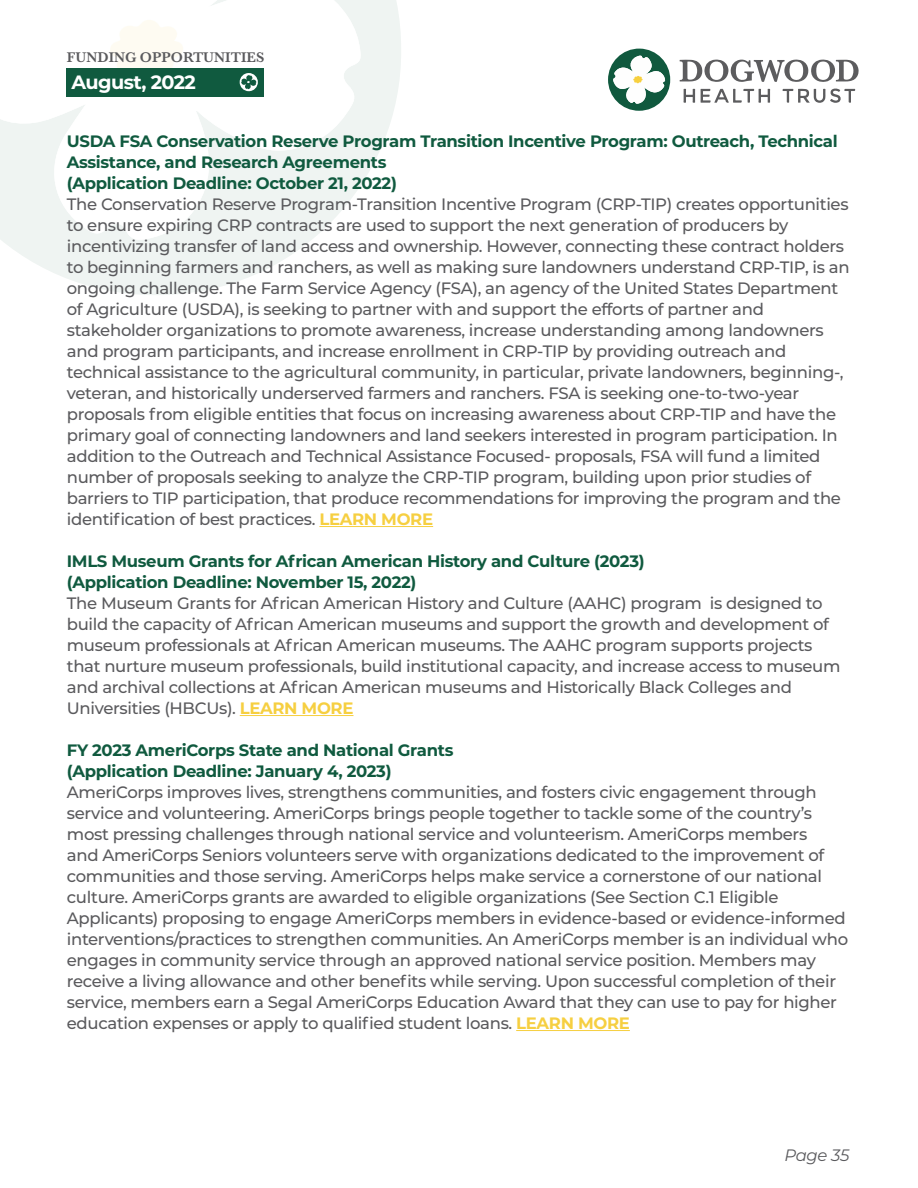
<style>
.page{position:relative;width:918px;height:1188px;background:#fff}
.page>*{position:absolute;margin:0;border:0;box-sizing:border-box;transform-origin:0 0}
.t1{font:700 19.2px "Montserrat";letter-spacing:-.03em;color:#fff}
.t2{font:500 16.5px/21px "Montserrat";letter-spacing:-.02em;color:#5a5a5d}
.t3{font:700 16.5px/21px "Montserrat";letter-spacing:-.02em;color:#105a3f}
.t4{font:italic 16.5px "Montserrat";letter-spacing:-.025em;color:#5a5a5d}
.t5{font:600 14.55px "Baskerville";color:#5a5a5d}
.s1{font-weight:700;color:#f6cf41}
</style>
<div class="page">
<svg style="left:3px;top:0;width:398px;height:295px;fill:#eff4f2"></svg>
<svg style="left:0;top:0;width:361px;height:241px"></svg>
<svg style="left:110px;top:18px;width:73px;height:50px"></svg>
<svg style="left:679px;top:59px;width:180px;height:44px"></svg>
<svg style="left:608px;top:48px;width:62px;height:63px"></svg>
<div style="left:66px;top:68px;width:198px;height:29px;background:#105a3f"></div>
<svg style="left:240px;top:73px;width:18px;height:18px"></svg>
<hr style="left:319px;top:526px;width:114px;height:1px;background:#f6cf41">
<hr style="left:240px;top:715px;width:113px;height:1px;background:#f6cf41">
<hr style="left:516px;top:1030px;width:114px;height:1px;background:#f6cf41">
<p class="t5" style="left:67px;top:47px;width:199px">FUNDING OPPORTUNITIES</p>
<p class="t1" style="left:71px;top:69px;width:126px">August, 2022</p>
<p class="t3" style="left:67px;top:130px;width:772px">USDA FSA Conservation Reserve Program Transition Incentive Program: Outreach, Technical<br>Assistance, and Research Agreements<br>(Application Deadline: October 21, 2022)</p>
<p class="t2" style="left:67px;top:193px;width:784px">The Conservation Reserve Program-Transition Incentive Program (CRP-TIP) creates opportunities to ensure expiring CRP contracts are used to support the next generation of producers by incentivizing transfer of land access and ownership. However, connecting these contract holders to beginning farmers and ranchers, as well as making sure landowners understand CRP-TIP, is an ongoing challenge. The Farm Service Agency (FSA), an agency of the United States Department of Agriculture (USDA), is seeking to partner with and support the efforts of partner and stakeholder organizations to promote awareness, increase understanding among landowners and program participants, and increase enrollment in CRP-TIP by providing outreach and technical assistance to the agricultural community, in particular, private landowners, beginning-, veteran, and historically underserved farmers and ranchers. FSA is seeking one-to-two-year proposals from eligible entities that focus on increasing awareness about CRP-TIP and have the primary goal of connecting landowners and land seekers interested in program participation. In addition to the Outreach and Technical Assistance Focused- proposals, FSA will fund a limited number of proposals seeking to analyze the CRP-TIP program, building upon prior studies of barriers to TIP participation, that produce recommendations for improving the program and the identification of best practices. <span class="s1">LEARN MORE</span></p>
<p class="t3" style="left:67px;top:550px;width:579px">IMLS Museum Grants for African American History and Culture (2023) (Application Deadline: November 15, 2022)</p>
<p class="t2" style="left:67px;top:592px;width:775px">The Museum Grants for African American History and Culture (AAHC) program is designed to build the capacity of African American museums and support the growth and development of museum professionals at African American museums. The AAHC program supports projects that nurture museum professionals, build institutional capacity, and increase access to museum and archival collections at African American museums and Historically Black Colleges and Universities (HBCUs). <span class="s1">LEARN MORE</span></p>
<p class="t3" style="left:67px;top:739px;width:388px">FY 2023 AmeriCorps State and National Grants (Application Deadline: January 4, 2023)</p>
<p class="t2" style="left:67px;top:781px;width:783px">AmeriCorps improves lives, strengthens communities, and fosters civic engagement through service and volunteering. AmeriCorps brings people together to tackle some of the country’s most pressing challenges through national service and volunteerism. AmeriCorps members<br>and AmeriCorps Seniors volunteers serve with organizations dedicated to the improvement of communities and those serving. AmeriCorps helps make service a cornerstone of our national culture. AmeriCorps grants are awarded to eligible organizations (See Section C.1 Eligible Applicants) proposing to engage AmeriCorps members in evidence-based or evidence-informed interventions/practices to strengthen communities. An AmeriCorps member is an individual who engages in community service through an approved national service position. Members may receive a living allowance and other benefits while serving. Upon successful completion of their service, members earn a Segal AmeriCorps Education Award that they can use to pay for higher education expenses or apply to qualified student loans. <span class="s1">LEARN MORE</span></p>
<p class="t4" style="left:784px;top:1144px;width:66px">Page 35</p>
</div>
